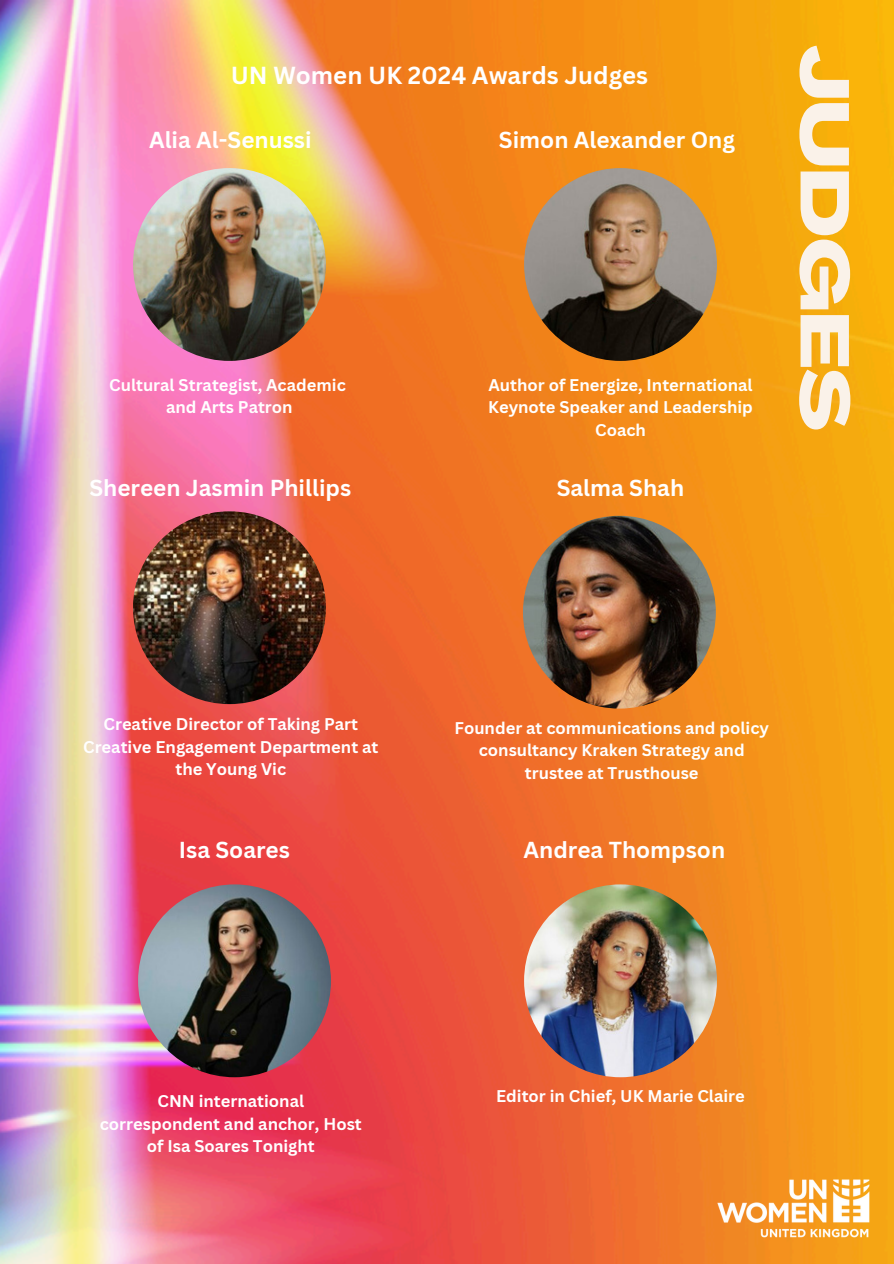
<style>
.page{position:relative;width:894px;height:1264px;background:#fff}
.page>*{position:absolute;margin:0;border:0;box-sizing:border-box;transform-origin:0 0}
.t1{font:800 67.5px "Agrandir Grand";color:#faf2e9}
.t2{font:700 24px "Canva Sans";color:#fff}
.t3{font:700 22.5px "Canva Sans";color:#fff}
.t4{font:700 16.5px/22.5px "Canva Sans";color:#fff;text-align:center}
</style>
<div class="page">
<img style="left:0;top:0;width:893px;height:1263px">
<img style="left:715px;top:1178px;width:156px;height:60px">
<img style="left:133px;top:168px;width:193px;height:193px;border-radius:50%">
<img style="left:133px;top:511px;width:193px;height:193px;border-radius:50%">
<img style="left:524px;top:168px;width:192px;height:193px;border-radius:50%">
<img style="left:523px;top:516px;width:192px;height:192px;border-radius:50%">
<img style="left:138px;top:884px;width:193px;height:193px;border-radius:50%">
<img style="left:524px;top:884px;width:192px;height:193px;border-radius:50%">
<p class="t2" style="left:231px;top:58px;width:419px">UN Women UK 2024 Awards Judges</p>
<p class="t3" style="left:149px;top:124px;width:164px">Alia Al-Senussi</p>
<p class="t3" style="left:499px;top:124px;width:237px">Simon Alexander Ong</p>
<p class="t4" style="left:109px;top:373px;width:238px">Cultural Strategist, Academic</p>
<p class="t4" style="left:166px;top:395px;width:128px">and Arts Patron</p>
<h2 class="t4" style="left:488px;top:373px;width:266px">Author of Energize, International<br>Keynote Speaker and Leadership<br>Coach</h2>
<h2 class="t3" style="left:89px;top:471px;width:263px">Shereen Jasmin Phillips</h2>
<p class="t3" style="left:556px;top:471px;width:129px">Salma Shah</p>
<p class="t1" style="left:851px;top:45px;width:387px;rotate:90deg">JUDGES</p>
<p class="t4" style="left:83px;top:712px;width:297px">Creative Director of Taking Part<br>Creative Engagement Department at the Young Vic</p>
<p class="t4" style="left:454px;top:716px;width:316px">Founder at communications and policy consultancy Kraken Strategy and trustee at Trusthouse</p>
<p class="t3" style="left:179px;top:834px;width:112px">Isa Soares</p>
<h2 class="t3" style="left:523px;top:834px;width:203px">Andrea Thompson</h2>
<h1 class="t4" style="left:100px;top:1089px;width:263px">CNN international correspondent and anchor, Host of Isa Soares Tonight</h1>
<p class="t4" style="left:496px;top:1084px;width:250px">Editor in Chief, UK Marie Claire</p>
</div>
